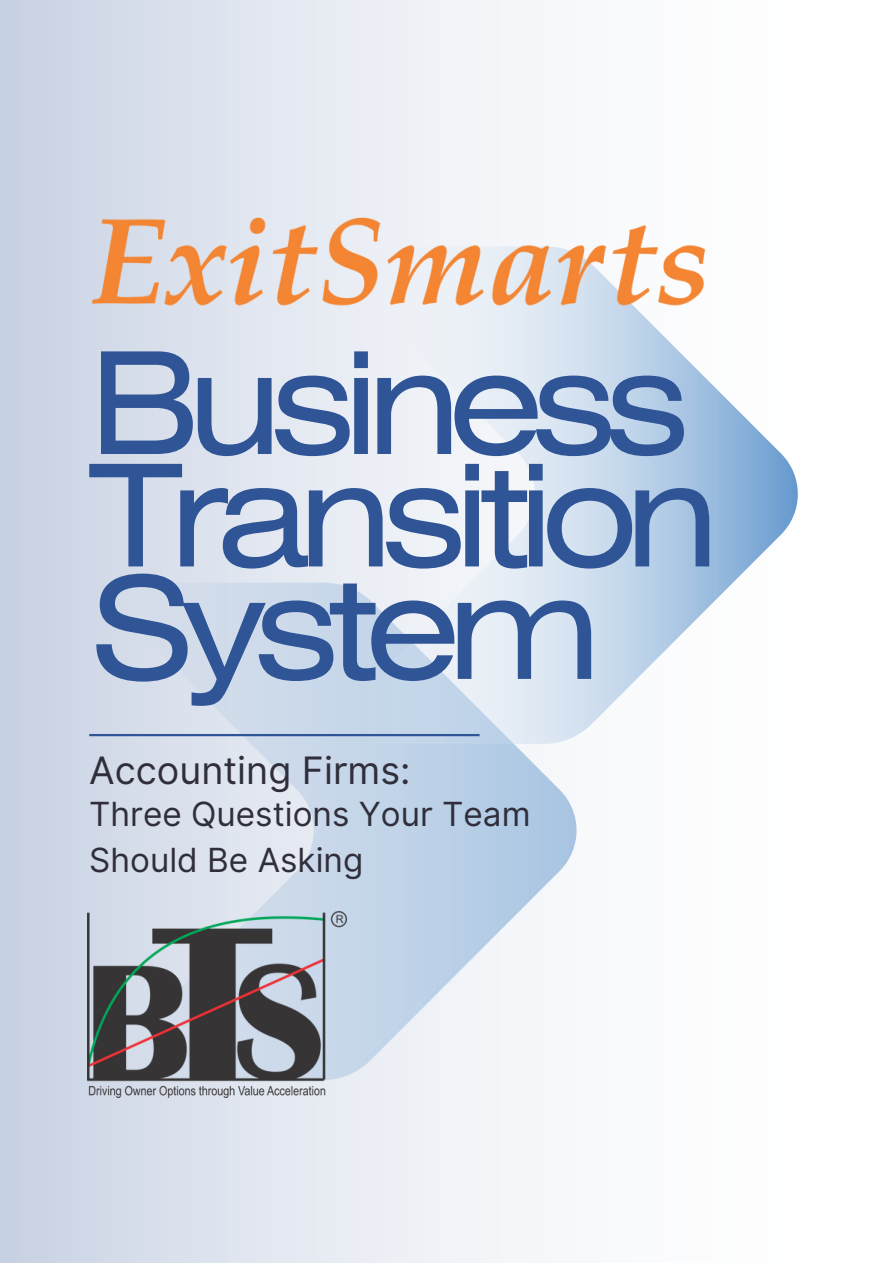
<style>
.page{position:relative;width:893px;height:1264px;background:#fff}
.page>*{position:absolute;margin:0;border:0;box-sizing:border-box;transform-origin:0 0}
.t1{font:141.15px/112.4px "Helios Ext";letter-spacing:-.085em;color:#2f5597}
.t2{font:37.8px "Inter";color:#302e3b}
.t3{font:33.3px/46px "Inter";color:#302e3b}
</style>
<div class="page">
<div style="left:0;top:0;width:892px;height:1262px;background:linear-gradient(to right,#cfd8e7,#fff)"></div>
<svg style="left:88px;top:583px;width:491px;height:497px"></svg>
<svg style="left:309px;top:246px;width:494px;height:498px"></svg>
<img style="left:88px;top:912px;width:258px;height:185px">
<hr style="left:89px;top:734px;width:390px;height:2px;background:#2f5597">
<img style="left:39px;top:133px;width:691px;height:271px">
<p class="t1" style="left:89px;top:360px;width:631px">Business<br>Transition<br>System</p>
<p class="t2" style="left:89px;top:748px;width:323px">Accounting Firms:</p>
<p class="t3" style="left:89px;top:790px;width:443px">Three Questions Your Team<br>Should Be Asking</p>
</div>
